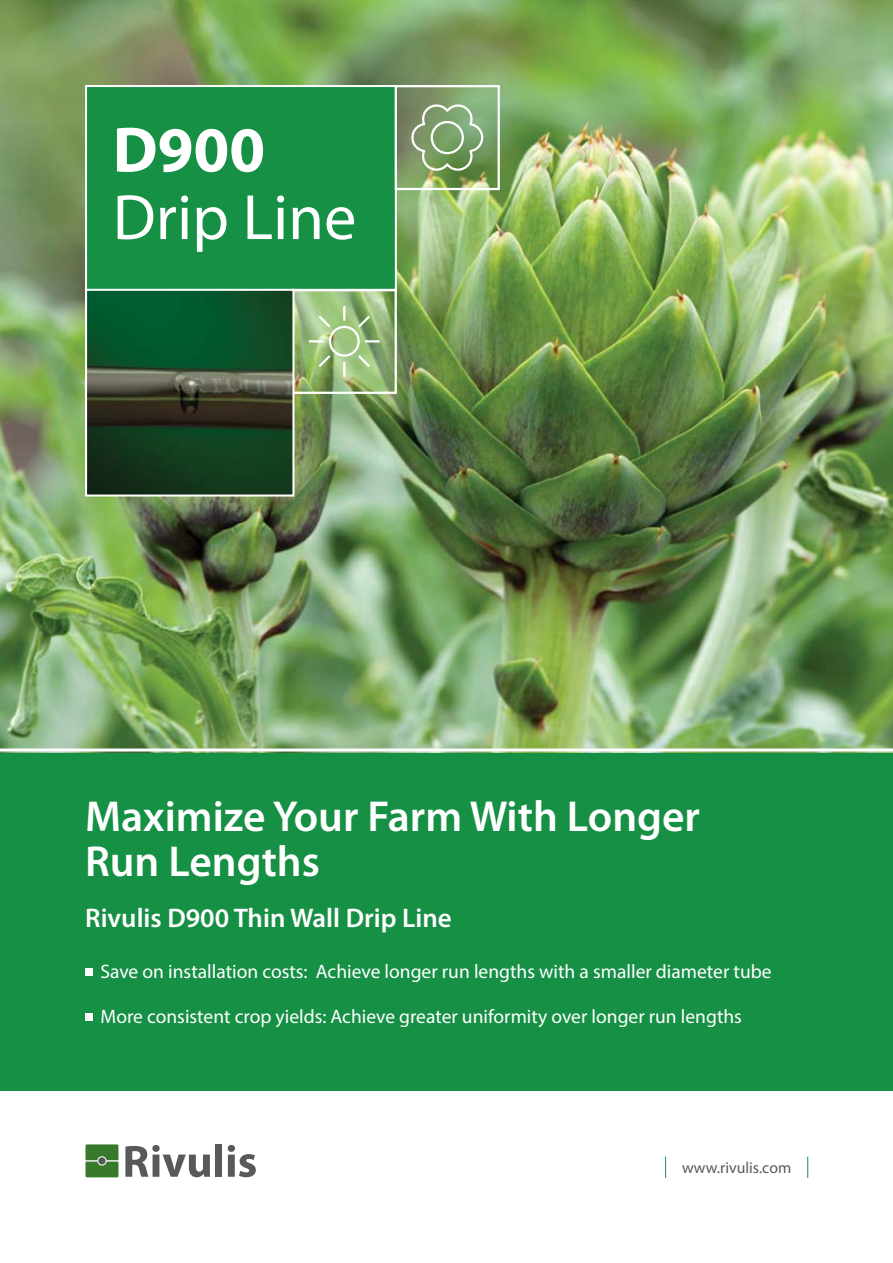
<style>
.page{position:relative;width:893px;height:1263px;background:#fff}
.page>*{position:absolute;margin:0;border:0;box-sizing:border-box;transform-origin:0 0}
.t1{font:64.5px "Myriad Pro";color:#fff}
.t2{font:700 64.5px "Myriad Pro";color:#fff}
.t3{font:600 43.5px/45px "Myriad Pro";color:#fff}
.t4{font:600 27px "Myriad Pro";color:#fff}
.t5{font:19.5px "Myriad Pro";color:#fff}
.t6{font:15.9px "Myriad Pro";color:#58595b}
</style>
<div class="page">
<div style="left:0;top:752px;width:893px;height:339px;background:#169045"></div>
<img style="left:0;top:0;width:893px;height:752px">
<svg style="left:85px;top:1144px;width:33px;height:33px"></svg>
<svg style="left:125px;top:1145px;width:85px;height:32px"></svg>
<div style="left:215px;top:1144px;width:7px;height:33px;background:#58595b"></div>
<svg style="left:228px;top:1145px;width:28px;height:32px"></svg>
<div style="left:98px;top:1157px;width:8px;height:7px;background:#58595b;border-radius:50%"></div>
<svg style="left:665px;top:1157px;width:1px;height:21px"></svg>
<svg style="left:807px;top:1157px;width:1px;height:21px"></svg>
<hr style="left:0;top:748px;width:893px;height:3px;background:#fff">
<div style="left:85px;top:968px;width:7px;height:8px;background:#fff"></div>
<div style="left:85px;top:1013px;width:7px;height:8px;background:#fff"></div>
<div style="left:85px;top:85px;width:312px;height:206px;background:#169045;border:2px solid #fff"></div>
<div style="left:292px;top:289px;width:105px;height:105px;border:2px solid #fff"></div>
<svg style="left:307px;top:304px;width:75px;height:75px;background:#a1c386"></svg>
<div style="left:395px;top:85px;width:105px;height:105px;border:2px solid #fff"></div>
<svg style="left:407px;top:103px;width:80px;height:69px;background:#86a576"></svg>
<div style="left:431px;top:121px;width:33px;height:33px;border:2px solid #fff;border-radius:50%"></div>
<svg style="left:84px;top:288px;width:211px;height:209px;background:#264e32"></svg>
<h1 class="t2" style="left:113px;top:108px;width:154px">D900</h1>
<h1 class="t1" style="left:113px;top:178px;width:245px">Drip Line</h1>
<h2 class="t3" style="left:85px;top:793px;width:617px">Maximize Your Farm With Longer<br>Run Lengths</h2>
<h3 class="t4" style="left:85px;top:901px;width:368px">Rivulis D900 Thin Wall Drip Line</h3>
<p class="t5" style="left:101px;top:959px;width:673px">Save on installation costs: Achieve longer run lengths with a smaller diameter tube</p>
<p class="t5" style="left:101px;top:1004px;width:643px">More consistent crop yields: Achieve greater uniformity over longer run lengths</p>
<p class="t6" style="left:682px;top:1158px;width:111px">www.rivulis.com</p>
</div>
